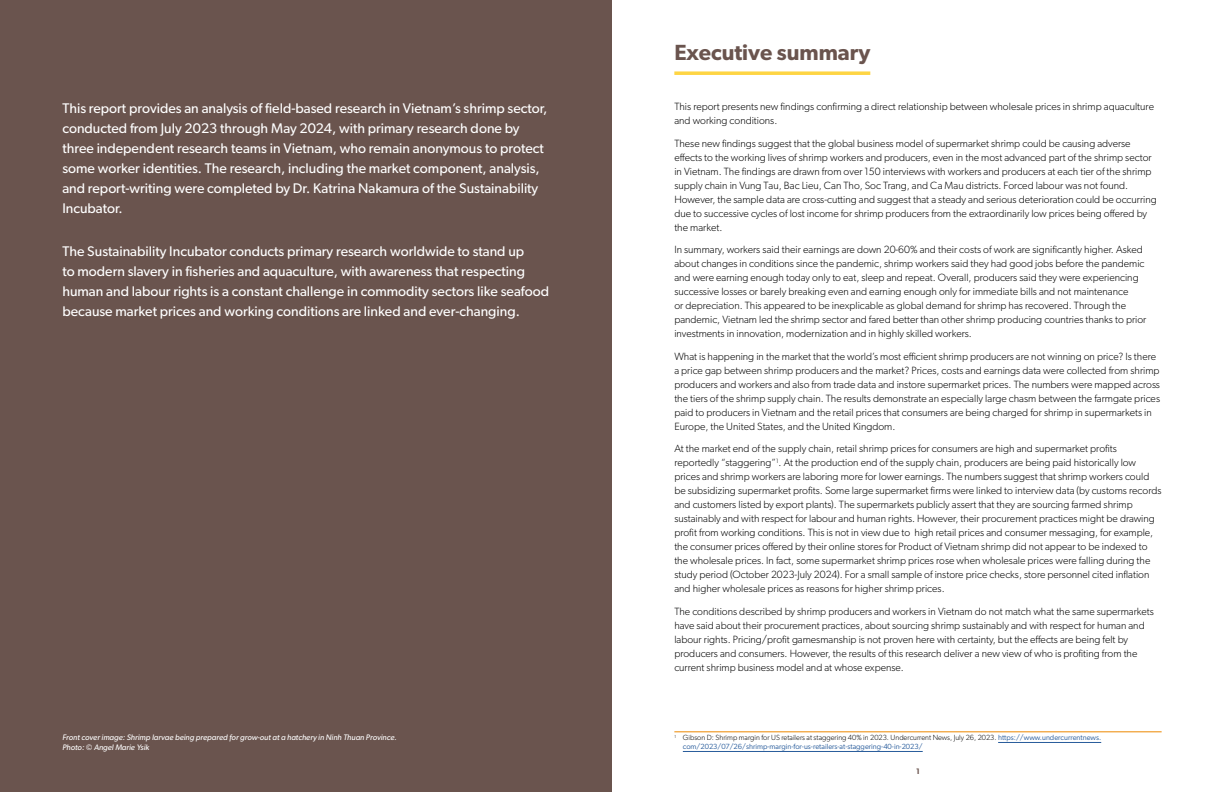
<style>
.page{position:relative;width:1224px;height:792px;background:#fff}
.page>*{position:absolute;margin:0;border:0;box-sizing:border-box;transform-origin:0 0}
.t1{font:600 22px "Gibson";color:#6a544e}
.t2{font:14px/20px "Gibson";color:#fff}
.t3{font:300 10.5px/14px "Gibson";color:#000}
.t4{font:italic 8px/9.6px "Gibson";color:#fff}
.t5{font:600 8px "Gibson";color:#6a544e}
.t6{font:7.5px/9px "Gibson";color:#275b9b}
.s1{font-weight:300;color:#000}
</style>
<div class="page">
<hr style="left:674px;top:732px;width:488px;height:1px;background:#ed8900">
<hr style="left:998px;top:742px;width:103px;height:1px;background:#275b9b">
<hr style="left:683px;top:751px;width:240px;height:1px;background:#275b9b">
<svg style="left:674px;top:71px;width:196px;height:4px"></svg>
<div style="left:0;top:0;width:612px;height:792px;background:#6a544e"></div>
<p class="t2" style="left:62px;top:98px;width:487px">This report provides an analysis of field-based research in Vietnam’s shrimp sector, conducted from July 2023 through May 2024, with primary research done by three independent research teams in Vietnam, who remain anonymous to protect some worker identities. The research, including the market component, analysis, and report-writing were completed by Dr. Katrina Nakamura of the Sustainability Incubator.</p>
<p class="t2" style="left:62px;top:241px;width:488px">The Sustainability Incubator conducts primary research worldwide to stand up<br>to modern slavery in fisheries and aquaculture, with awareness that respecting human and labour rights is a constant challenge in commodity sectors like seafood because market prices and working conditions are linked and ever-changing.</p>
<p class="t4" style="left:62px;top:732px;width:336px">Front cover image: Shrimp larvae being prepared for grow-out at a hatchery in Ninh Thuan Province.<br>Photo: © Angel Marie Ysik</p>
<h1 class="t1" style="left:674px;top:39px;width:197px">Executive summary</h1>
<p class="t3" style="left:674px;top:100px;width:481px">This report presents new findings confirming a direct relationship between wholesale prices in shrimp aquaculture and working conditions.</p>
<p class="t3" style="left:674px;top:136px;width:484px">These new findings suggest that the global business model of supermarket shrimp could be causing adverse effects to the working lives of shrimp workers and producers, even in the most advanced part of the shrimp sector in Vietnam. The findings are drawn from over 150 interviews with workers and producers at each tier of the shrimp supply chain in Vung Tau, Bac Lieu, Can Tho, Soc Trang, and Ca Mau districts. Forced labour was not found.<br>However, the sample data are cross-cutting and suggest that a steady and serious deterioration could be occurring due to successive cycles of lost income for shrimp producers from the extraordinarily low prices being offered by the market.</p>
<p class="t3" style="left:674px;top:243px;width:474px">In summary, workers said their earnings are down 20-60% and their costs of work are significantly higher. Asked about changes in conditions since the pandemic, shrimp workers said they had good jobs before the pandemic and were earning enough today only to eat, sleep and repeat. Overall, producers said they were experiencing successive losses or barely breaking even and earning enough only for immediate bills and not maintenance<br>or depreciation. This appeared to be inexplicable as global demand for shrimp has recovered. Through the pandemic, Vietnam led the shrimp sector and fared better than other shrimp producing countries thanks to prior investments in innovation, modernization and in highly skilled workers.</p>
<p class="t3" style="left:674px;top:349px;width:487px">What is happening in the market that the world’s most efficient shrimp producers are not winning on price? Is there a price gap between shrimp producers and the market? Prices, costs and earnings data were collected from shrimp producers and workers and also from trade data and instore supermarket prices. The numbers were mapped across the tiers of the shrimp supply chain. The results demonstrate an especially large chasm between the farmgate prices paid to producers in Vietnam and the retail prices that consumers are being charged for shrimp in supermarkets in Europe, the United States, and the United Kingdom.</p>
<p class="t3" style="left:674px;top:442px;width:489px">At the market end of the supply chain, retail shrimp prices for consumers are high and supermarket profits reportedly “staggering”<sup>1</sup>. At the production end of the supply chain, producers are being paid historically low prices and shrimp workers are laboring more for lower earnings. The numbers suggest that shrimp workers could be subsidizing supermarket profits. Some large supermarket firms were linked to interview data (by customs records and customers listed by export plants). The supermarkets publicly assert that they are sourcing farmed shrimp sustainably and with respect for labour and human rights. However, their procurement practices might be drawing profit from working conditions. This is not in view due to high retail prices and consumer messaging, for example, the consumer prices offered by their online stores for Product of Vietnam shrimp did not appear to be indexed to the wholesale prices. In fact, some supermarket shrimp prices rose when wholesale prices were falling during the study period (October 2023-July 2024). For a small sample of instore price checks, store personnel cited inflation and higher wholesale prices as reasons for higher shrimp prices.</p>
<p class="t3" style="left:674px;top:604px;width:481px">The conditions described by shrimp producers and workers in Vietnam do not match what the same supermarkets have said about their procurement practices, about sourcing shrimp sustainably and with respect for human and labour rights. Pricing/profit gamesmanship is not proven here with certainty, but the effects are being felt by producers and consumers. However, the results of this research deliver a new view of who is profiting from the current shrimp business model and at whose expense.</p>
<p class="t6" style="left:683px;top:733px;width:420px;text-indent:-9px"><sup>1</sup> <span class="s1">Gibson D: Shrimp margin for US retailers at staggering 40% in 2023. Undercurrent News, July 26, 2023.</span> https://www.undercurrentnews. com/2023/07/26/shrimp-margin-for-us-retailers-at-staggering-40-in-2023/</p>
<p class="t5" style="left:916px;top:766px;width:5px">1</p>
</div>
